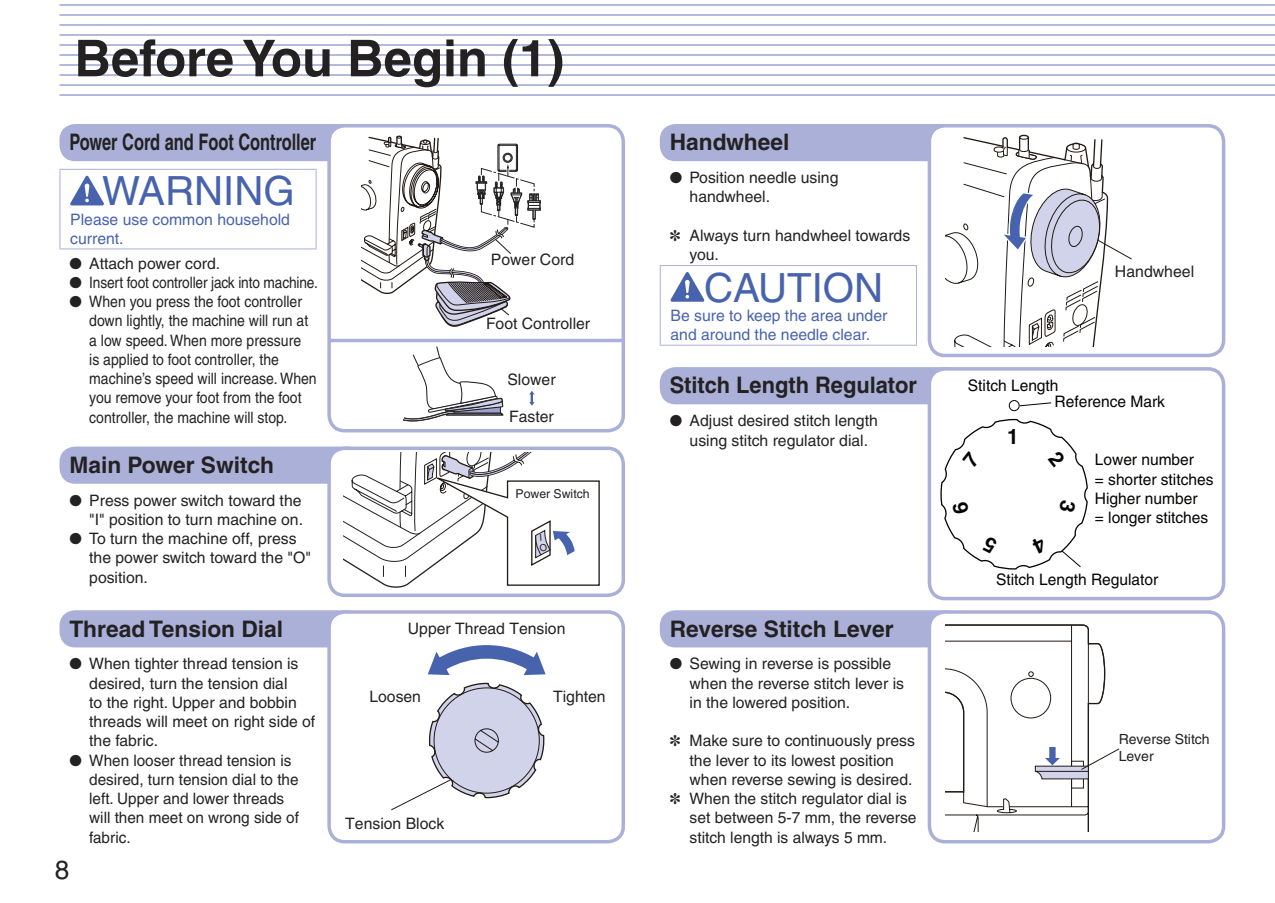
<style>
.page{position:relative;width:1275px;height:903px;background:#fff}
.page>*{position:absolute;margin:0;border:0;box-sizing:border-box;transform-origin:0 0}
.t1{font:700 50.75px "Helvetica";color:#232122}
.t2{font:40.25px "Helvetica";color:#4863ae}
.t3{font:26.25px "Helvetica";color:#232122}
.t4{font:700 22.75px "Helvetica";color:#232122}
.t5{font:700 22.75px "Helvetica";color:#232122;scale:.72 1}
.t6{font:700 22.75px "Helvetica";color:#232122;scale:.96 1}
.t7{font:700 21.18px "Helvetica";color:#040503}
.t8{font:15.92px "Helvetica";color:#232122}
.t9{font:15.75px/19.2px "Helvetica";color:#232122}
.t10{font:15.75px/19.2px "Helvetica";color:#232122;scale:.89 1}
.t11{font:15.75px/19.4px "Helvetica";color:#040503}
.t12{font:15.75px/19.2px "Helvetica";color:#4863ae}
.t13{font:15.75px "Helvetica";color:#232122;scale:.87 1}
.t14{font:14px/16.8px "Helvetica";color:#232122}
.t15{font:12.25px "Helvetica";color:#232122}
</style>
<div class="page">
<hr style="left:60px;top:4px;width:1215px;height:2px;background:#abb0d8">
<hr style="left:60px;top:44px;width:1215px;height:2px;background:#abb0d8">
<hr style="left:60px;top:24px;width:1215px;height:2px;background:#abb0d8">
<hr style="left:60px;top:64px;width:1215px;height:2px;background:#abb0d8">
<hr style="left:60px;top:14px;width:1215px;height:2px;background:#abb0d8">
<hr style="left:60px;top:54px;width:1215px;height:2px;background:#abb0d8">
<hr style="left:60px;top:34px;width:1215px;height:2px;background:#abb0d8">
<hr style="left:60px;top:74px;width:1215px;height:2px;background:#abb0d8">
<hr style="left:60px;top:94px;width:1215px;height:2px;background:#abb0d8">
<hr style="left:60px;top:84px;width:1215px;height:2px;background:#abb0d8">
<div style="left:660px;top:367px;width:302px;height:37px;background:#abb0d8;border-radius:16px"></div>
<div style="left:929px;top:369px;width:295px;height:230px;background:#fff;border-radius:16px"></div>
<div style="left:928px;top:367px;width:297px;height:233px;border:4px solid #abb0d8;border-radius:16px"></div>
<div style="left:660px;top:610px;width:302px;height:37px;background:#abb0d8;border-radius:16px"></div>
<div style="left:929px;top:612px;width:295px;height:230px;background:#fff;border-radius:16px"></div>
<div style="left:928px;top:610px;width:297px;height:233px;border:4px solid #abb0d8;border-radius:16px"></div>
<div style="left:660px;top:124px;width:302px;height:37px;background:#abb0d8;border-radius:16px"></div>
<div style="left:929px;top:126px;width:295px;height:229px;background:#fff;border-radius:16px"></div>
<div style="left:928px;top:124px;width:297px;height:233px;border:4px solid #abb0d8;border-radius:16px"></div>
<div style="left:60px;top:124px;width:302px;height:37px;background:#abb0d8;border-radius:16px"></div>
<div style="left:329px;top:126px;width:294px;height:305px;background:#fff;border-radius:16px"></div>
<div style="left:327px;top:124px;width:298px;height:308px;border:4px solid #abb0d8;border-radius:16px"></div>
<div style="left:60px;top:446px;width:302px;height:38px;background:#abb0d8;border-radius:16px"></div>
<div style="left:329px;top:448px;width:294px;height:147px;background:#fff;border-radius:16px"></div>
<div style="left:327px;top:446px;width:298px;height:151px;border:4px solid #abb0d8;border-radius:16px"></div>
<div style="left:527px;top:200px;width:14px;height:3px;background:#fff;border:2px solid #232122"></div>
<div style="left:527px;top:208px;width:14px;height:3px;background:#fff;border:2px solid #232122"></div>
<svg style="left:361px;top:135px;width:179px;height:192px"></svg>
<svg style="left:945px;top:134px;width:187px;height:212px"></svg>
<div style="left:1009px;top:400px;width:11px;height:11px;border:1px solid #040503;border-radius:50%"></div>
<svg style="left:1019px;top:402px;width:33px;height:4px"></svg>
<svg style="left:945px;top:624px;width:175px;height:207px"></svg>
<div style="left:60px;top:610px;width:302px;height:37px;background:#abb0d8;border-radius:16px"></div>
<div style="left:329px;top:612px;width:294px;height:230px;background:#fff;border-radius:16px"></div>
<div style="left:327px;top:610px;width:298px;height:233px;border:4px solid #abb0d8;border-radius:16px"></div>
<svg style="left:428px;top:645px;width:118px;height:30px"></svg>
<svg style="left:391px;top:682px;width:154px;height:128px"></svg>
<hr style="left:660px;top:266px;width:1px;height:79px;background:#abb0d8">
<hr style="left:660px;top:265px;width:257px;height:1px;background:#abb0d8">
<hr style="left:916px;top:266px;width:1px;height:79px;background:#abb0d8">
<hr style="left:660px;top:345px;width:257px;height:1px;background:#abb0d8">
<svg style="left:671px;top:272px;width:33px;height:30px"></svg>
<hr style="left:60px;top:170px;width:1px;height:78px;background:#abb0d8">
<hr style="left:60px;top:169px;width:257px;height:1px;background:#abb0d8">
<hr style="left:316px;top:170px;width:1px;height:78px;background:#abb0d8">
<hr style="left:60px;top:248px;width:257px;height:1px;background:#abb0d8">
<svg style="left:70px;top:176px;width:34px;height:29px"></svg>
<svg style="left:529px;top:391px;width:5px;height:15px"></svg>
<svg style="left:403px;top:346px;width:101px;height:76px"></svg>
<hr style="left:328px;top:339px;width:296px;height:3px;background:#abb0d8">
<svg style="left:343px;top:453px;width:257px;height:135px"></svg>
<svg style="left:940px;top:418px;width:148px;height:152px"></svg>
<h1 class="t1" style="left:74px;top:27px;width:491px">Before You Begin (1)</h1>
<h3 class="t5" style="left:69px;top:128px;width:344px">Power Cord and Foot Controller</h3>
<h2 class="t2" style="left:102px;top:168px;width:194px">WARNING</h2>
<p class="t12" style="left:70px;top:209px;width:221px">Please use common household current.</p>
<p class="t9" style="left:69px;top:253px;width:152px">● Attach power cord.</p>
<p class="t13" style="left:69px;top:273px;width:287px">● Insert foot controller jack into machine.</p>
<p class="t10" style="left:89px;top:292px;width:257px;text-indent:-20px">● When you press the foot controller down lightly, the machine will run at a low speed. When more pressure<br>is applied to foot controller, the machine’s speed will increase. When you remove your foot from the foot controller, the machine will stop.</p>
<h3 class="t4" style="left:69px;top:451px;width:206px">Main Power Switch</h3>
<p class="t9" style="left:69px;top:490px;width:235px;text-align:right">● Press power switch toward the "I" position to turn machine on.</p>
<p class="t9" style="left:89px;top:529px;width:223px;text-indent:-20px">● To turn the machine off, press the power switch toward the "O" position.</p>
<h3 class="t4" style="left:69px;top:615px;width:215px">Thread Tension Dial</h3>
<p class="t9" style="left:89px;top:654px;width:228px;text-indent:-20px">● When tighter thread tension is desired, turn the tension dial<br>to the right. Upper and bobbin threads will meet on right side of the fabric.</p>
<p class="t9" style="left:89px;top:750px;width:211px;text-indent:-20px">● When looser thread tension is desired, turn tension dial to the left. Upper and lower threads will then meet on wrong side of fabric.</p>
<h3 class="t3" style="left:55px;top:854px;width:16px">8</h3>
<p class="t9" style="left:491px;top:250px;width:85px">Power Cord</p>
<p class="t9" style="left:486px;top:314px;width:106px">Foot Controller</p>
<p class="t9" style="left:507px;top:370px;width:50px">Slower</p>
<p class="t9" style="left:509px;top:407px;width:46px">Faster</p>
<p class="t15" style="left:515px;top:487px;width:76px">Power Switch</p>
<p class="t9" style="left:408px;top:618px;width:159px">Upper Thread Tension</p>
<p class="t9" style="left:369px;top:687px;width:53px">Loosen</p>
<p class="t9" style="left:553px;top:687px;width:54px">Tighten</p>
<p class="t9" style="left:345px;top:814px;width:100px">Tension Block</p>
<h3 class="t4" style="left:670px;top:128px;width:121px">Handwheel</h3>
<p class="t9" style="left:690px;top:168px;width:150px;text-indent:-20px">● Position needle using handwheel.</p>
<p class="t9" style="left:690px;top:226px;width:222px;text-indent:-20px">✽ Always turn handwheel towards you.</p>
<h2 class="t2" style="left:704px;top:264px;width:181px">CAUTION</h2>
<p class="t12" style="left:671px;top:306px;width:218px">Be sure to keep the area under and around the needle clear.</p>
<h3 class="t6" style="left:670px;top:371px;width:259px">Stitch Length Regulator</h3>
<p class="t9" style="left:690px;top:411px;width:190px;text-indent:-20px">● Adjust desired stitch length using stitch regulator dial.</p>
<h3 class="t4" style="left:670px;top:615px;width:225px">Reverse Stitch Lever</h3>
<p class="t9" style="left:690px;top:654px;width:216px;text-indent:-20px">● Sewing in reverse is possible when the reverse stitch lever is in the lowered position.</p>
<p class="t9" style="left:670px;top:731px;width:247px">✽ Make sure to continuously press</p>
<p class="t9" style="left:690px;top:750px;width:206px">the lever to its lowest position</p>
<p class="t9" style="left:690px;top:770px;width:224px">when reverse sewing is desired.</p>
<p class="t9" style="left:670px;top:789px;width:239px">✽ When the stitch regulator dial is</p>
<p class="t9" style="left:690px;top:808px;width:228px">set between 5-7 mm, the reverse</p>
<p class="t9" style="left:690px;top:827px;width:199px">stitch length is always 5 mm.</p>
<p class="t8" style="left:1115px;top:262px;width:81px">Handwheel</p>
<p class="t11" style="left:968px;top:376px;width:92px">Stitch Length</p>
<p class="t11" style="left:1055px;top:392px;width:112px">Reference Mark</p>
<h3 class="t7" style="left:1007px;top:424px;width:13px">1</h3>
<p class="t11" style="left:1095px;top:450px;width:120px">Lower number<br>= shorter stitches<br>Higher number<br>= longer stitches</p>
<p class="t11" style="left:996px;top:570px;width:164px">Stitch Length Regulator</p>
<p class="t14" style="left:1119px;top:731px;width:93px">Reverse Stitch<br>Lever</p>
</div>
